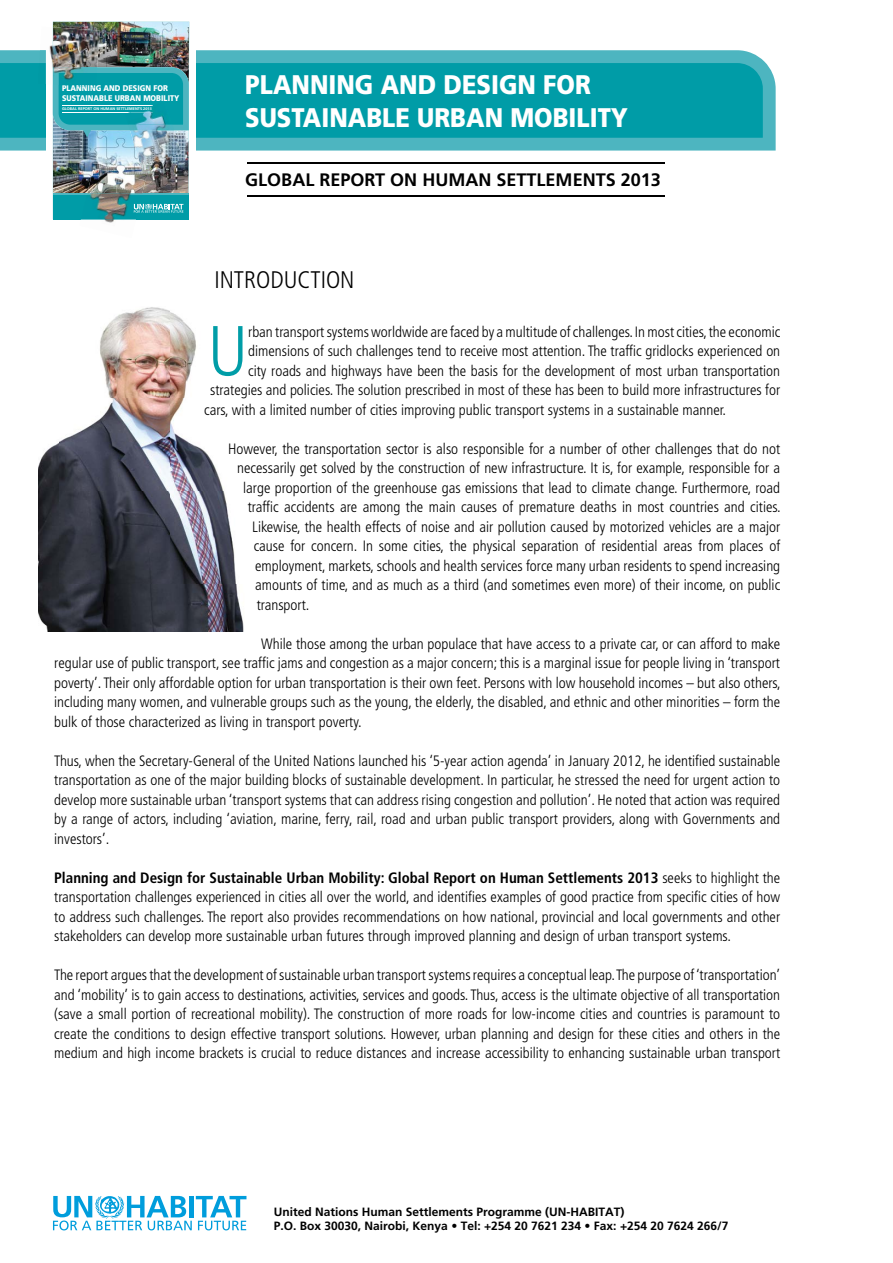
<style>
.page{position:relative;width:893px;height:1263px;background:#fff}
.page>*{position:absolute;margin:0;border:0;box-sizing:border-box;transform-origin:0 0}
.t1{font:300 condensed 70.8px "Frutiger LT Std";color:#009da7}
.t2{font:900 27px/32.4px "Frutiger LT Std";color:#fff;scale:.88 1}
.t3{font:300 condensed 24px "Frutiger LT Std";color:#000}
.t4{font:700 18px "Frutiger LT Std";color:#000}
.t5{font:300 condensed 15px/19.5px "Frutiger LT Std";color:#000;text-align:justify}
.t6{font:700 12px/14.4px "Frutiger LT Std";color:#000}
.t7{font:900 8.25px/9.9px "Frutiger LT Std";color:#fff;scale:.88 1}
.t8{font:700 3.9px "Frutiger LT Std";color:#fff}
.t9{font:700 3.75px "Frutiger LT Std";color:#fff}
.s1{font-weight:700}
</style>
<div class="page">
<svg style="left:0;top:50px;width:776px;height:101px;background:#18a4ae"></svg>
<hr style="left:247px;top:163px;width:417px;height:1px;background:#000">
<hr style="left:247px;top:195px;width:417px;height:1px;background:#000">
<div style="left:46px;top:15px;width:149px;height:211px;background:#fff"></div>
<img style="left:38px;top:63px;width:8px;height:21px">
<svg style="left:39px;top:50px;width:7px;height:13px"></svg>
<img style="left:49px;top:27px;width:4px;height:58px">
<img style="left:79px;top:219px;width:35px;height:4px">
<img style="left:53px;top:22px;width:136px;height:197px">
<img style="left:87px;top:194px;width:55px;height:1px">
<img style="left:81px;top:219px;width:55px;height:1px">
<svg style="left:53px;top:1196px;width:193px;height:34px"></svg>
<img style="left:38px;top:307px;width:206px;height:324px">
<p class="t7" style="left:62px;top:83px;width:135px">PLANNING AND DESIGN FOR<br>SUSTAINABLE URBAN MOBILITY</p>
<p class="t8" style="left:62px;top:106px;width:91px">GLOBAL REPORT ON HUMAN SETTLEMENTS 2013</p>
<p class="t9" style="left:59px;top:108px;width:88px">GLOBAL REPORT ON HUMAN SETTLEMENTS 2013</p>
<h2 class="t2" style="left:245px;top:69px;width:437px">PLANNING AND DESIGN FOR<br>SUSTAINABLE URBAN MOBILITY</h2>
<p class="t4" style="left:245px;top:169px;width:417px">GLOBAL REPORT ON HUMAN SETTLEMENTS 2013</p>
<h3 class="t3" style="left:214px;top:266px;width:142px">INTRODUCTION</h3>
<h1 class="t1" style="left:207px;top:311px;width:42px">U</h1>
<p class="t5" style="left:248px;top:322px;width:534px">rban transport systems worldwide are faced by a multitude of challenges. In most cities, the economic</p>
<p class="t5" style="left:248px;top:341px;width:534px">dimensions of such challenges tend to receive most attention. The traffic gridlocks experienced on</p>
<p class="t5" style="left:248px;top:361px;width:533px">city roads and highways have been the basis for the development of most urban transportation</p>
<p class="t5" style="left:210px;top:380px;width:572px">strategies and policies. The solution prescribed in most of these has been to build more infrastructures for</p>
<p class="t5" style="left:204px;top:400px;width:523px">cars, with a limited number of cities improving public transport systems in a sustainable manner.</p>
<p class="t5" style="left:228px;top:439px;width:553px">However, the transportation sector is also responsible for a number of other challenges that do not</p>
<p class="t5" style="left:237px;top:458px;width:544px">necessarily get solved by the construction of new infrastructure. It is, for example, responsible for a</p>
<p class="t5" style="left:243px;top:478px;width:538px">large proportion of the greenhouse gas emissions that lead to climate change. Furthermore, road</p>
<p class="t5" style="left:248px;top:497px;width:535px">traffic accidents are among the main causes of premature deaths in most countries and cities.</p>
<p class="t5" style="left:252px;top:517px;width:530px">Likewise, the health effects of noise and air pollution caused by motorized vehicles are a major</p>
<p class="t5" style="left:254px;top:536px;width:528px">cause for concern. In some cities, the physical separation of residential areas from places of</p>
<p class="t5" style="left:255px;top:556px;width:526px">employment, markets, schools and health services force many urban residents to spend increasing</p>
<p class="t5" style="left:255px;top:575px;width:526px">amounts of time, and as much as a third (and sometimes even more) of their income, on public</p>
<p class="t5" style="left:257px;top:595px;width:54px">transport.</p>
<p class="t5" style="left:54px;top:634px;width:728px;text-indent:207px">While those among the urban populace that have access to a private car, or can afford to make regular use of public transport, see traffic jams and congestion as a major concern; this is a marginal issue for people living in ‘transport poverty’. Their only affordable option for urban transportation is their own feet. Persons with low household incomes – but also others, including many women, and vulnerable groups such as the young, the elderly, the disabled, and ethnic and other minorities – form the bulk of those characterized as living in transport poverty.</p>
<p class="t5" style="left:54px;top:751px;width:728px">Thus, when the Secretary-General of the United Nations launched his ‘5-year action agenda’ in January 2012, he identified sustainable transportation as one of the major building blocks of sustainable development. In particular, he stressed the need for urgent action to develop more sustainable urban ‘transport systems that can address rising congestion and pollution’. He noted that action was required by a range of actors, including ‘aviation, marine, ferry, rail, road and urban public transport providers, along with Governments and investors’.</p>
<p class="t5" style="left:54px;top:868px;width:728px"><span class="s1">Planning and Design for Sustainable Urban Mobility: Global Report on Human Settlements 2013</span> seeks to highlight the transportation challenges experienced in cities all over the world, and identifies examples of good practice from specific cities of how to address such challenges. The report also provides recommendations on how national, provincial and local governments and other stakeholders can develop more sustainable urban futures through improved planning and design of urban transport systems.</p>
<p class="t5" style="left:54px;top:965px;width:728px">The report argues that the development of sustainable urban transport systems requires a conceptual leap. The purpose of ‘transportation’ and ‘mobility’ is to gain access to destinations, activities, services and goods. Thus, access is the ultimate objective of all transportation (save a small portion of recreational mobility). The construction of more roads for low-income cities and countries is paramount to create the conditions to design effective transport solutions. However, urban planning and design for these cities and others in the medium and high income brackets is crucial to reduce distances and increase accessibility to enhancing sustainable urban transport</p>
<p class="t6" style="left:274px;top:1205px;width:456px">United Nations Human Settlements Programme (UN-HABITAT)<br>P.O. Box 30030, Nairobi, Kenya • Tel: +254 20 7621 234 • Fax: +254 20 7624 266/7</p>
</div>
